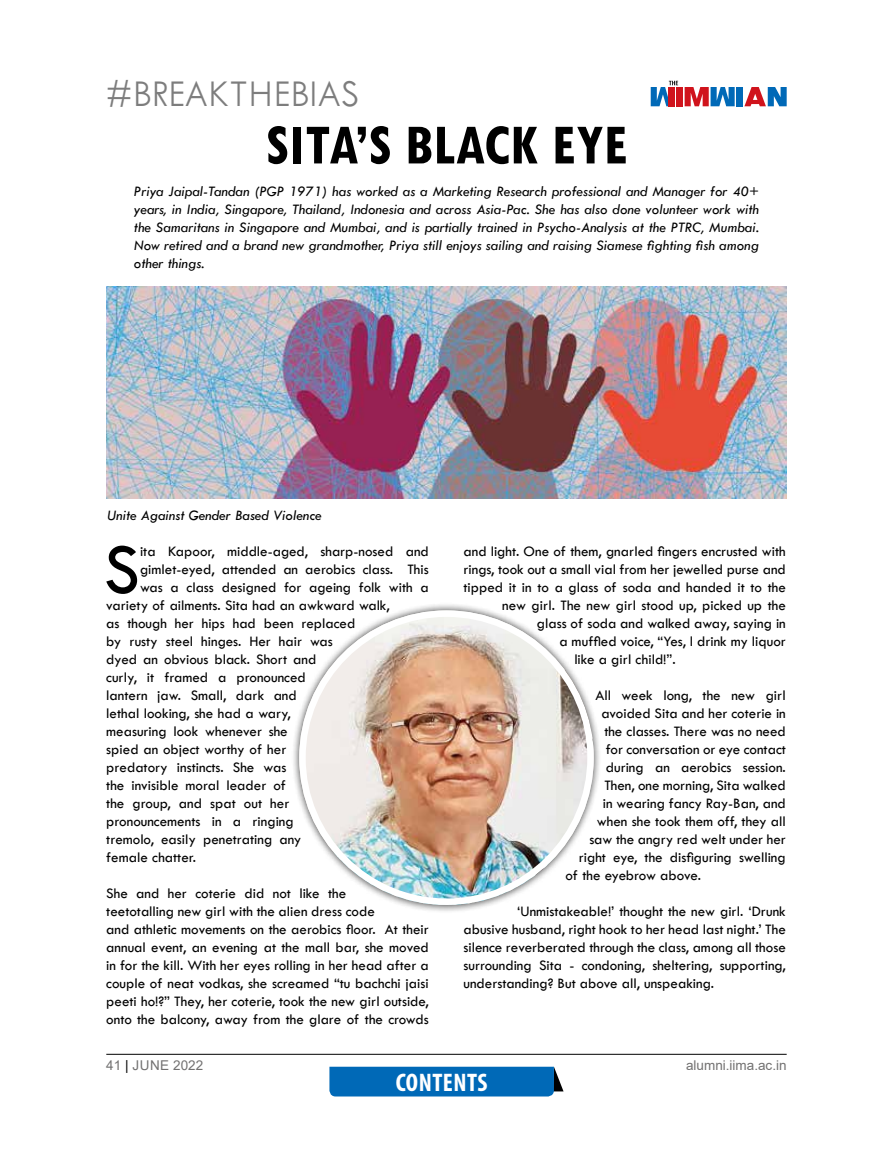
<style>
.page{position:relative;width:893px;height:1161px;background:#fff}
.page>*{position:absolute;margin:0;border:0;box-sizing:border-box;transform-origin:0 0}
.t1{font:72.9px "Tw Cen";color:#000}
.t2{font:700 condensed 60px "Tw Cen MT Std";color:#000}
.t3{font:300 39px "Tw Cen MT Std";color:#7d7d7d}
.t4{font:700 condensed 25.5px "Myriad Pro";letter-spacing:.02em;color:#fff}
.t5{font:15px/18px "Tw Cen";color:#000}
.t6{font:italic 15px/18px "Tw Cen";color:#000;text-align:justify}
.t7{font:italic 15px "Tw Cen MT Std";color:#000}
.t8{font:13.5px "Arial";color:#727171}
.s1{color:#000}
</style>
<div class="page">
<hr style="left:106px;top:1054px;width:681px;height:1px;background:#000">
<div style="left:677px;top:87px;width:6px;height:19px;background:#d0131c"></div>
<div style="left:736px;top:87px;width:7px;height:19px;background:#0069b7"></div>
<svg style="left:744px;top:87px;width:43px;height:19px"></svg>
<svg style="left:685px;top:87px;width:50px;height:19px"></svg>
<svg style="left:651px;top:81px;width:27px;height:25px"></svg>
<div style="left:329px;top:1067px;width:234px;height:29px;background:#0069b7"></div>
<div style="left:291px;top:602px;width:311px;height:311px;background:#000;opacity:.75"></div>
<img style="left:299px;top:610px;width:295px;height:295px;border-radius:147px">
<div style="left:299px;top:610px;width:295px;height:295px;border:7px solid #fff;border-radius:50%"></div>
<img style="left:106px;top:286px;width:681px;height:213px">
<h3 class="t3" style="left:106px;top:72px;width:255px">#BREAKTHEBIAS</h3>
<h2 class="t2" style="left:266px;top:114px;width:363px">SITA’S BLACK EYE</h2>
<p class="t6" style="left:134px;top:182px;width:627px">Priya Jaipal-Tandan (PGP 1971) has worked as a Marketing Research professional and Manager for 40+ years, in India, Singapore, Thailand, Indonesia and across Asia-Pac. She has also done volunteer work with the Samaritans in Singapore and Mumbai, and is partially trained in Psycho-Analysis at the PTRC, Mumbai.<br>Now retired and a brand new grandmother, Priya still enjoys sailing and raising Siamese fighting fish among other things.</p>
<p class="t7" style="left:107px;top:508px;width:216px">Unite Against Gender Based Violence</p>
<h1 class="t1" style="left:104px;top:525px;width:38px">S</h1>
<p class="t5" style="left:140px;top:543px;width:290px">ita Kapoor, middle-aged, sharp-nosed and</p>
<p class="t5" style="left:140px;top:561px;width:290px">gimlet-eyed, attended an aerobics class. This</p>
<p class="t5" style="left:140px;top:579px;width:290px">was a class designed for ageing folk with a</p>
<p class="t5" style="left:106px;top:597px;width:285px">variety of ailments. Sita had an awkward walk,</p>
<p class="t5" style="left:106px;top:615px;width:251px">as though her hips had been replaced</p>
<p class="t5" style="left:106px;top:633px;width:228px">by rusty steel hinges. Her hair was</p>
<p class="t5" style="left:106px;top:651px;width:212px">dyed an obvious black. Short and</p>
<p class="t5" style="left:106px;top:669px;width:201px">curly, it framed a pronounced</p>
<p class="t5" style="left:106px;top:687px;width:192px">lantern jaw. Small, dark and</p>
<p class="t5" style="left:106px;top:705px;width:186px">lethal looking, she had a wary,</p>
<p class="t5" style="left:106px;top:723px;width:183px">measuring look whenever she</p>
<p class="t5" style="left:106px;top:741px;width:182px">spied an object worthy of her</p>
<p class="t5" style="left:106px;top:759px;width:182px">predatory instincts. She was</p>
<p class="t5" style="left:106px;top:777px;width:181px">the invisible moral leader of</p>
<p class="t5" style="left:106px;top:795px;width:185px">the group, and spat out her</p>
<p class="t5" style="left:106px;top:813px;width:189px">pronouncements in a ringing</p>
<p class="t5" style="left:106px;top:831px;width:196px">tremolo, easily penetrating any</p>
<p class="t5" style="left:106px;top:849px;width:91px">female chatter.</p>
<p class="t5" style="left:106px;top:885px;width:324px">She and her coterie did not like the<br>teetotalling new girl with the alien dress code<br>and athletic movements on the aerobics floor. At their annual event, an evening at the mall bar, she moved in for the kill. With her eyes rolling in her head after a couple of neat vodkas, she screamed “tu bachchi jaisi peeti ho!?” They, her coterie, took the new girl outside, onto the balcony, away from the glare of the crowds</p>
<p class="t5" style="left:463px;top:543px;width:324px">and light. One of them, gnarled fingers encrusted with</p>
<p class="t5" style="left:463px;top:561px;width:324px">rings, took out a small vial from her jewelled purse and</p>
<p class="t5" style="left:463px;top:579px;width:324px">tipped it in to a glass of soda and handed it to the</p>
<p class="t5" style="left:502px;top:597px;width:285px">new girl. The new girl stood up, picked up the</p>
<p class="t5" style="left:537px;top:615px;width:251px">glass of soda and walked away, saying in</p>
<p class="t5" style="left:559px;top:633px;width:228px">a muffled voice, “Yes, l drink my liquor</p>
<p class="t5" style="left:574px;top:651px;width:103px">like a girl child!”.</p>
<p class="t5" style="left:595px;top:687px;width:192px">All week long, the new girl</p>
<p class="t5" style="left:601px;top:705px;width:186px">avoided Sita and her coterie in</p>
<p class="t5" style="left:604px;top:723px;width:183px">the classes. There was no need</p>
<p class="t5" style="left:606px;top:741px;width:181px">for conversation or eye contact</p>
<p class="t5" style="left:606px;top:759px;width:182px">during an aerobics session.</p>
<p class="t5" style="left:604px;top:777px;width:183px">Then, one morning, Sita walked</p>
<p class="t5" style="left:603px;top:795px;width:185px">in wearing fancy Ray-Ban, and</p>
<p class="t5" style="left:597px;top:813px;width:190px">when she took them off, they all</p>
<p class="t5" style="left:589px;top:831px;width:198px">saw the angry red welt under her</p>
<p class="t5" style="left:579px;top:849px;width:208px">right eye, the disfiguring swelling</p>
<p class="t5" style="left:565px;top:867px;width:137px">of the eyebrow above.</p>
<p class="t5" style="left:463px;top:903px;width:324px;text-align:justify;text-indent:54px">‘Unmistakeable!’ thought the new girl. ‘Drunk abusive husband, right hook to her head last night.’ The silence reverberated through the class, among all those surrounding Sita - condoning, sheltering, supporting, understanding? But above all, unspeaking.</p>
<p class="t8" style="left:106px;top:1056px;width:98px">41 <span class="s1">|</span> JUNE 2022</p>
<p class="t8" style="left:686px;top:1056px;width:102px">alumni.iima.ac.in</p>
<h3 class="t4" style="left:396px;top:1067px;width:93px">CONTENTS</h3>
</div>
